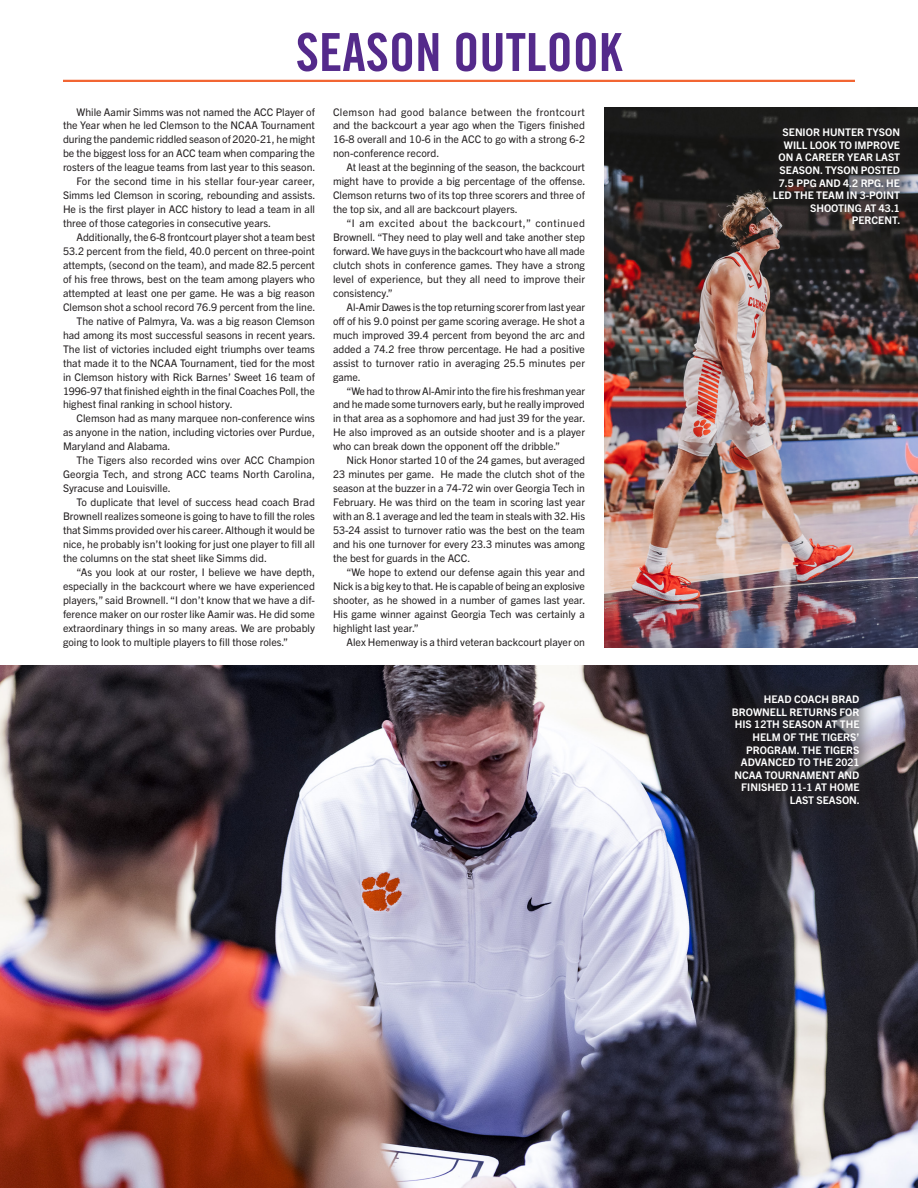
<style>
.page{position:relative;width:918px;height:1188px;background:#fff}
.page>*{position:absolute;margin:0;border:0;box-sizing:border-box;transform-origin:0 0}
.t1{font:52.5px "Trade Gothic LT Std Bd Cn 20";color:#542a8b}
.t2{font:10.5px/14px "Trade Gothic Next LT Pro";color:#231f20;text-align:justify}
.t3{font:700 10.5px/12.6px "Trade Gothic Next LT Pro";color:#fff;text-align:right}
</style>
<div class="page">
<hr style="left:63px;top:80px;width:792px;height:2px;background:#f26533">
<img style="left:604px;top:107px;width:314px;height:540px">
<img style="left:0;top:665px;width:918px;height:523px">
<div style="left:757px;top:112px;width:159px;height:129px;background:#231f20;opacity:.5"></div>
<div style="left:716px;top:679px;width:160px;height:142px;background:#231f20"></div>
<p class="t1" style="left:296px;top:20px;width:328px">SEASON OUTLOOK</p>
<p class="t2" style="left:63px;top:104px;width:254px;text-indent:14px">While Aamir Simms was not named the ACC Player of the Year when he led Clemson to the NCAA Tournament during the pandemic riddled season of 2020-21, he might be the biggest loss for an ACC team when comparing the rosters of the league teams from last year to this season.</p>
<p class="t2" style="left:63px;top:174px;width:254px;text-indent:14px">For the second time in his stellar four-year career, Simms led Clemson in scoring, rebounding and assists.<br>He is the first player in ACC history to lead a team in all three of those categories in consecutive years.</p>
<p class="t2" style="left:63px;top:230px;width:254px;text-indent:14px">Additionally, the 6-8 frontcourt player shot a team best 53.2 percent from the field, 40.0 percent on three-point attempts, (second on the team), and made 82.5 percent of his free throws, best on the team among players who attempted at least one per game. He was a big reason Clemson shot a school record 76.9 percent from the line.</p>
<p class="t2" style="left:63px;top:313px;width:254px;text-indent:14px">The native of Palmyra, Va. was a big reason Clemson had among its most successful seasons in recent years.<br>The list of victories included eight triumphs over teams that made it to the NCAA Tournament, tied for the most in Clemson history with Rick Barnes’ Sweet 16 team of 1996-97 that finished eighth in the final Coaches Poll, the highest final ranking in school history.</p>
<p class="t2" style="left:63px;top:411px;width:254px;text-indent:14px">Clemson had as many marquee non-conference wins as anyone in the nation, including victories over Purdue, Maryland and Alabama.</p>
<p class="t2" style="left:63px;top:453px;width:254px;text-indent:14px">The Tigers also recorded wins over ACC Champion Georgia Tech, and strong ACC teams North Carolina, Syracuse and Louisville.</p>
<p class="t2" style="left:63px;top:495px;width:254px;text-indent:14px">To duplicate that level of success head coach Brad Brownell realizes someone is going to have to fill the roles that Simms provided over his career. Although it would be nice, he probably isn’t looking for just one player to fill all the columns on the stat sheet like Simms did.</p>
<p class="t2" style="left:63px;top:564px;width:254px;text-indent:14px">“As you look at our roster, I believe we have depth, especially in the backcourt where we have experienced players,” said Brownell. “I don’t know that we have a dif&shy;ference maker on our roster like Aamir was. He did some extraordinary things in so many areas. We are probably going to look to multiple players to fill those roles.”</p>
<p class="t2" style="left:333px;top:104px;width:254px">Clemson had good balance between the frontcourt and the backcourt a year ago when the Tigers finished 16-8 overall and 10-6 in the ACC to go with a strong 6-2 non-conference record.</p>
<p class="t2" style="left:333px;top:160px;width:254px;text-indent:14px">At least at the beginning of the season, the backcourt might have to provide a big percentage of the offense.<br>Clemson returns two of its top three scorers and three of the top six, and all are backcourt players.</p>
<p class="t2" style="left:333px;top:216px;width:254px;text-indent:14px">“I am excited about the backcourt,” continued Brownell. “They need to play well and take another step forward. We have guys in the backcourt who have all made clutch shots in conference games. They have a strong level of experience, but they all need to improve their consistency.”</p>
<p class="t2" style="left:333px;top:299px;width:254px;text-indent:14px">Al-Amir Dawes is the top returning scorer from last year off of his 9.0 poinst per game scoring average. He shot a much improved 39.4 percent from beyond the arc and added a 74.2 free throw percentage. He had a positive assist to turnover ratio in averaging 25.5 minutes per game.</p>
<p class="t2" style="left:333px;top:383px;width:254px;text-indent:14px">“We had to throw Al-Amir into the fire his freshman year and he made some turnovers early, but he really improved in that area as a sophomore and had just 39 for the year.<br>He also improved as an outside shooter and is a player who can break down the opponent off the dribble.”</p>
<p class="t2" style="left:333px;top:453px;width:254px;text-indent:14px">Nick Honor started 10 of the 24 games, but averaged 23 minutes per game. He made the clutch shot of the season at the buzzer in a 74-72 win over Georgia Tech in February. He was third on the team in scoring last year with an 8.1 average and led the team in steals with 32. His 53-24 assist to turnover ratio was the best on the team and his one turnover for every 23.3 minutes was among the best for guards in the ACC.</p>
<p class="t2" style="left:333px;top:564px;width:254px;text-indent:14px">“We hope to extend our defense again this year and Nick is a big key to that. He is capable of being an explosive shooter, as he showed in a number of games last year.<br>His game winner against Georgia Tech was certainly a highlight last year.”</p>
<p class="t2" style="left:347px;top:634px;width:240px">Alex Hemenway is a third veteran backcourt player on</p>
<p class="t3" style="left:773px;top:125px;width:129px">SENIOR HUNTER TYSON<br>WILL LOOK TO IMPROVE<br>ON A CAREER YEAR LAST<br>SEASON. TYSON POSTED<br>7.5 PPG AND 4.2 RPG. HE<br>LED THE TEAM IN 3-POINT<br>SHOOTING AT 43.1<br>PERCENT.</p>
<p class="t3" style="left:732px;top:692px;width:129px">HEAD COACH BRAD<br>BROWNELL RETURNS FOR<br>HIS 12TH SEASON AT THE<br>HELM OF THE TIGERS’<br>PROGRAM. THE TIGERS<br>ADVANCED TO THE 2021<br>NCAA TOURNAMENT AND<br>FINISHED 11-1 AT HOME<br>LAST SEASON.</p>
</div>
